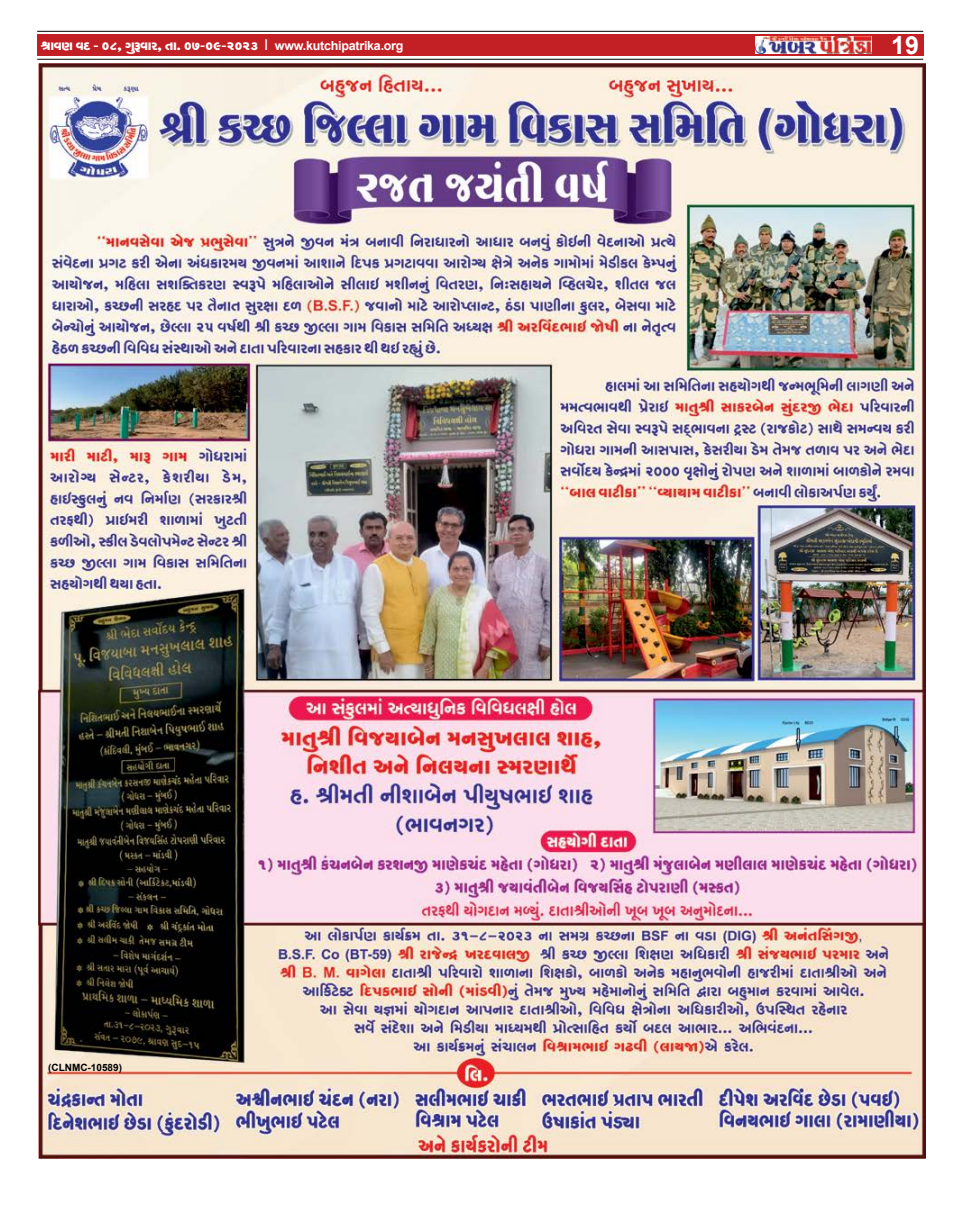
<style>
.page{position:relative;width:964px;height:1205px;background:#fff}
.page>*{position:absolute;margin:0;border:0;box-sizing:border-box;transform-origin:0 0}
.t1{font:700 25px "Arial";color:#fff}
.t2{font:15px "SHREE GUJ7";letter-spacing:-.02em;color:#fff}
.t3{font:700 10px "Arial";color:#000}
.s1{font-family:"Arial"}
.s2{font-family:"Arial";font-weight:700;font-size:12.5px}
</style>
<div class="page">
<hr style="left:37px;top:59px;width:886px;height:1px;background:#000">
<div style="left:37px;top:34px;width:713px;height:22px;background:#c22025"></div>
<hr style="left:37px;top:31px;width:886px;height:1px;background:#000">
<div style="left:751px;top:34px;width:172px;height:22px;background:#c22025"></div>
<img style="left:755px;top:37px;width:116px;height:17px">
<img style="left:39px;top:64px;width:886px;height:1095px">
<p class="t2" style="left:41px;top:39px;width:364px">îphZ hv$ - 08, Nyê$hpf, sp. 07-09-2023 <span class="s1">I</span> <span class="s2">www.kutchipatrika.org</span></p>
<h1 class="t1" style="left:891px;top:27px;width:29px">19</h1>
<p class="t3" style="left:48px;top:1060px;width:75px">(CLNMC-10589)</p>
</div>
